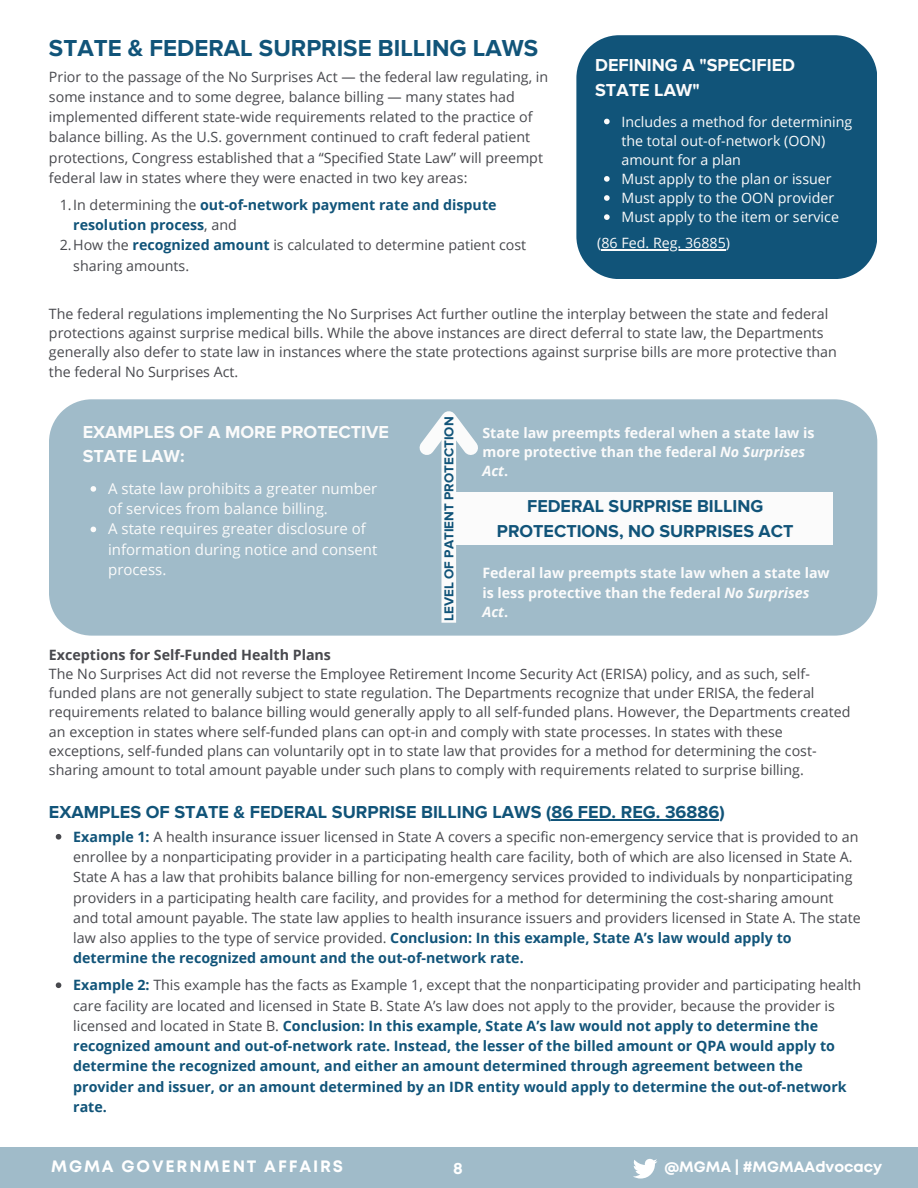
<style>
.page{position:relative;width:918px;height:1188px;background:#fff}
.page>*{position:absolute;margin:0;border:0;box-sizing:border-box;transform-origin:0 0}
.t1{font:700 24px "Proxima Nova";color:#115479}
.t2{font:700 18px/24.8px "Proxima Nova";color:#fbfbfb}
.t3{font:700 18px "Proxima Nova";color:#115479}
.t4{font:700 17.85px/24.8px "Proxima Nova";color:#115479;text-align:center}
.t5{font:700 16.5px "Mont";letter-spacing:.115em;color:#fff}
.t6{font:15px/20.2px "Open Sans";color:#fbfbfb}
.t7{font:700 15px "Mont";color:#fff}
.t8{font:14.25px/20.2px "Open Sans";color:#48494e}
.t9{font:700 14.25px/20.2px "Open Sans";color:#115479}
.t10{font:14.25px/19.2px "Open Sans";color:#fbfbfb}
.t11{font:700 14.25px/19.2px "Open Sans";color:#fbfbfb}
.t12{font:700 14.25px "Open Sans";color:#48494e}
.t13{font:700 13.35px "Proxima Nova";color:#115479}
.s1{font-weight:400;color:#48494e}
.s2{font-weight:700;color:#115479}
.s3{font-style:italic}
</style>
<div class="page">
<div style="left:576px;top:35px;width:301px;height:244px;background:#115479"></div>
<div style="left:49px;top:399px;width:828px;height:237px;background:#a0bbc9"></div>
<div style="left:441px;top:419px;width:15px;height:204px;background:#fbfbfb"></div>
<svg style="left:406px;top:399px;width:85px;height:69px"></svg>
<div style="left:449px;top:493px;width:384px;height:52px;background:#fbfbfb"></div>
<svg style="left:604px;top:119px;width:6px;height:5px"></svg>
<svg style="left:604px;top:176px;width:6px;height:6px"></svg>
<svg style="left:604px;top:195px;width:6px;height:6px"></svg>
<svg style="left:604px;top:214px;width:6px;height:6px"></svg>
<hr style="left:601px;top:249px;width:125px;height:1px;background:#fbfbfb">
<svg style="left:91px;top:486px;width:5px;height:6px"></svg>
<svg style="left:91px;top:527px;width:5px;height:5px"></svg>
<svg style="left:56px;top:834px;width:5px;height:6px"></svg>
<svg style="left:56px;top:982px;width:5px;height:6px"></svg>
<hr style="left:551px;top:819px;width:168px;height:1px;background:#115479">
<div style="left:0;top:1148px;width:918px;height:40px;background:#a0bbc9"></div>
<svg style="left:633px;top:1158px;width:24px;height:21px"></svg>
<p class="t1" style="left:49px;top:34px;width:491px">STATE &amp; FEDERAL SURPRISE BILLING LAWS</p>
<p class="t8" style="left:49px;top:66px;width:501px">Prior to the passage of the No Surprises Act — the federal law regulating, in some instance and to some degree, balance billing — many states had implemented different state-wide requirements related to the practice of balance billing. As the U.S. government continued to craft federal patient protections, Congress established that a “Specified State Law” will preempt federal law in states where they were enacted in two key areas:</p>
<p class="t9" style="left:73px;top:194px;width:425px;text-indent:-13px"><span class="s1">1.In determining the</span> out-of-network payment rate and dispute resolution process<span class="s1">, and</span></p>
<p class="t8" style="left:73px;top:235px;width:455px;text-indent:-13px">2.How the <span class="s2">recognized amount</span> is calculated to determine patient cost sharing amounts.</p>
<p class="t2" style="left:595px;top:53px;width:202px">DEFINING A "SPECIFIED</p>
<p class="t2" style="left:595px;top:78px;width:106px">STATE LAW"</p>
<p class="t10" style="left:621px;top:111px;width:232px">Includes a method for determining the total out-of-network (OON) amount for a plan</p>
<p class="t10" style="left:621px;top:169px;width:212px">Must apply to the plan or issuer</p>
<p class="t10" style="left:621px;top:188px;width:214px">Must apply to the OON provider</p>
<p class="t10" style="left:621px;top:207px;width:219px">Must apply to the item or service</p>
<p class="t10" style="left:597px;top:233px;width:134px">(86 Fed. Reg. 36885)</p>
<p class="t8" style="left:49px;top:304px;width:789px;line-height:19.2px">The federal regulations implementing the No Surprises Act further outline the interplay between the state and federal protections against surprise medical bills. While the above instances are direct deferral to state law, the Departments generally also defer to state law in instances where the state protections against surprise bills are more protective than the federal No Surprises Act.</p>
<p class="t2" style="left:83px;top:420px;width:308px">EXAMPLES OF A MORE PROTECTIVE<br>STATE LAW:</p>
<p class="t13" style="left:441px;top:621px;width:206px;rotate:-90deg">LEVEL OF PATIENT PROTECTION</p>
<p class="t6" style="left:108px;top:478px;width:271px">A state law prohibits a greater number of services from balance billing.</p>
<p class="t6" style="left:108px;top:519px;width:271px">A state requires greater disclosure of information during notice and consent process.</p>
<p class="t11" style="left:482px;top:422px;width:334px">State law preempts federal when a state law is more protective than the federal <span class="s3">No Surprises<br>Act</span>.</p>
<p class="t4" style="left:497px;top:494px;width:298px">FEDERAL SURPRISE BILLING<br>PROTECTIONS, NO SURPRISES ACT</p>
<p class="t11" style="left:482px;top:563px;width:349px">Federal law preempts state law when a state law is less protective than the federal <span class="s3">No Surprises<br>Act</span>.</p>
<p class="t12" style="left:49px;top:645px;width:284px">Exceptions for Self-Funded Health Plans</p>
<p class="t8" style="left:49px;top:664px;width:803px;line-height:19.2px">The No Surprises Act did not reverse the Employee Retirement Income Security Act (ERISA) policy, and as such, self&shy;funded plans are not generally subject to state regulation. The Departments recognize that under ERISA, the federal requirements related to balance billing would generally apply to all self-funded plans. However, the Departments created an exception in states where self-funded plans can opt-in and comply with state processes. In states with these exceptions, self-funded plans can voluntarily opt in to state law that provides for a method for determining the cost&shy;sharing amount to total amount payable under such plans to comply with requirements related to surprise billing.</p>
<p class="t3" style="left:49px;top:802px;width:677px">EXAMPLES OF STATE &amp; FEDERAL SURPRISE BILLING LAWS (86 FED. REG. 36886)</p>
<p class="t8" style="left:73px;top:826px;width:789px"><span class="s2">Example 1:</span> A health insurance issuer licensed in State A covers a specific non-emergency service that is provided to an enrollee by a nonparticipating provider in a participating health care facility, both of which are also licensed in State A.<br>State A has a law that prohibits balance billing for non-emergency services provided to individuals by nonparticipating providers in a participating health care facility, and provides for a method for determining the cost-sharing amount and total amount payable. The state law applies to health insurance issuers and providers licensed in State A. The state law also applies to the type of service provided. <span class="s2">Conclusion: In this example, State A’s law would apply to determine the recognized amount and the out-of-network rate.</span></p>
<p class="t9" style="left:73px;top:975px;width:790px">Example 2: <span class="s1">This example has the facts as Example 1, except that the nonparticipating provider and participating health care facility are located and licensed in State B. State A’s law does not apply to the provider, because the provider is licensed and located in State B.</span> Conclusion: In this example, State A’s law would not apply to determine the recognized amount and out-of-network rate. Instead, the lesser of the billed amount or QPA would apply to determine the recognized amount, and either an amount determined through agreement between the provider and issuer, or an amount determined by an IDR entity would apply to determine the out-of-network rate.</p>
<p class="t5" style="left:51px;top:1160px;width:294px">MGMA GOVERNMENT AFFAIRS</p>
<p class="t5" style="left:453px;top:1162px;width:11px">8</p>
<p class="t7" style="left:664px;top:1161px;width:219px">@MGMA | #MGMAAdvocacy</p>
</div>
